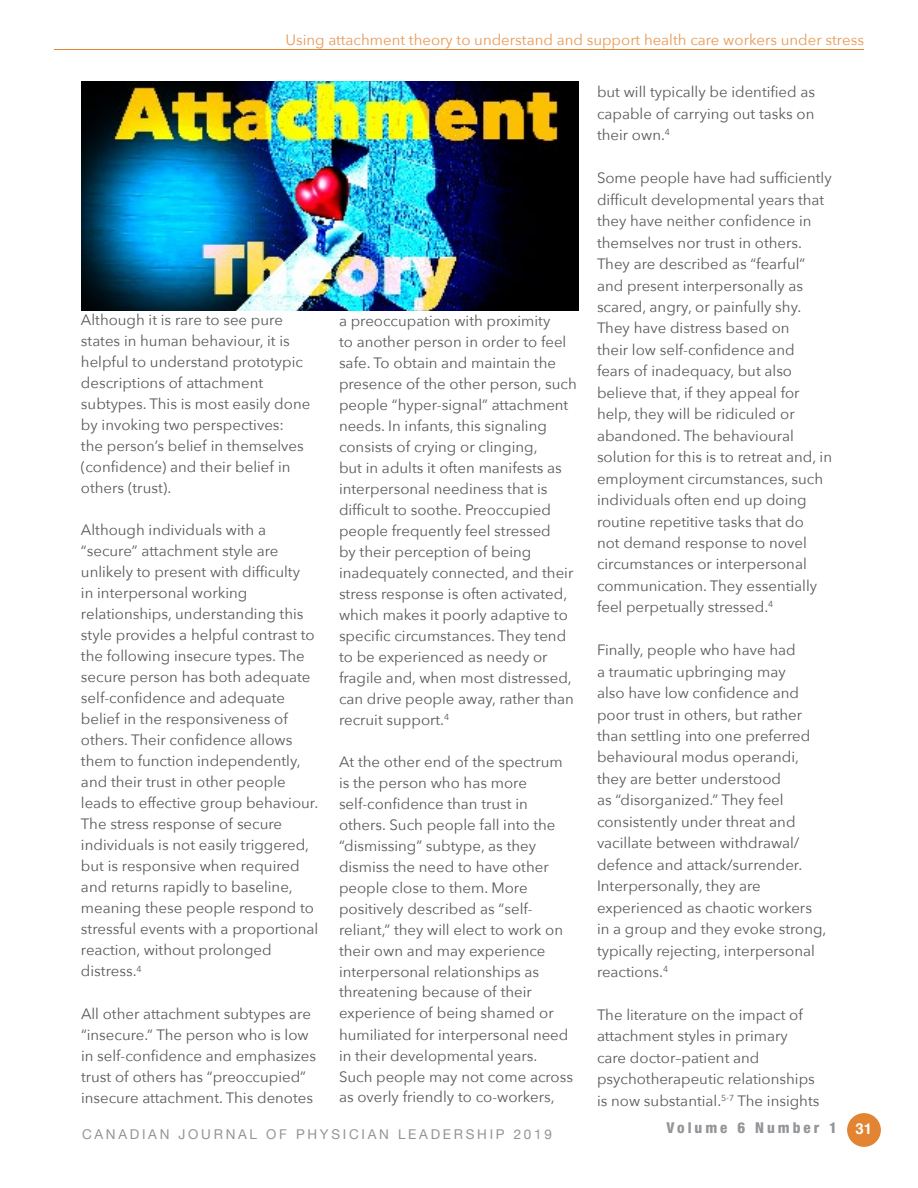
<style>
.page{position:relative;width:918px;height:1188px;background:#fff}
.page>*{position:absolute;margin:0;border:0;box-sizing:border-box;transform-origin:0 0}
.t1{font:15px/21px "Avenir Next";color:#58595b}
.t2{font:15px "Avenir Next";color:#e79956}
.t3{font:800 condensed 15px "Helvetica Neue LT Pro";letter-spacing:.2em;color:#939598}
.t4{font:13.5px "Helvetica Neue";letter-spacing:.2em;color:#939598}
.s1{font-family:"Helvetica";font-weight:700;font-stretch:normal;color:#fff}
</style>
<div class="page">
<div style="left:847px;top:1113px;width:34px;height:34px;background:#e28431;border-radius:50%"></div>
<hr style="left:54px;top:49px;width:810px;height:1px;background:#e28431">
<img style="left:81px;top:81px;width:498px;height:229px">
<p class="t2" style="left:285px;top:27px;width:580px">Using attachment theory to understand and support health care workers under stress</p>
<p class="t1" style="left:81px;top:309px;width:231px">Although it is rare to see pure states in human behaviour, it is helpful to understand prototypic descriptions of attachment subtypes. This is most easily done by invoking two perspectives:<br>the person’s belief in themselves (confidence) and their belief in others (trust).</p>
<p class="t1" style="left:81px;top:519px;width:239px">Although individuals with a “secure” attachment style are unlikely to present with difficulty<br>in interpersonal working relationships, understanding this style provides a helpful contrast to the following insecure types. The secure person has both adequate self-confidence and adequate belief in the responsiveness of others. Their confidence allows them to function independently, and their trust in other people leads to effective group behaviour.<br>The stress response of secure individuals is not easily triggered, but is responsive when required and returns rapidly to baseline, meaning these people respond to stressful events with a proportional reaction, without prolonged distress.<sup>4</sup></p>
<p class="t1" style="left:81px;top:1002px;width:237px">All other attachment subtypes are “insecure.” The person who is low in self-confidence and emphasizes trust of others has “preoccupied” insecure attachment. This denotes</p>
<p class="t1" style="left:339px;top:309px;width:239px">a preoccupation with proximity<br>to another person in order to feel safe. To obtain and maintain the presence of the other person, such people “hyper-signal” attachment needs. In infants, this signaling consists of crying or clinging,<br>but in adults it often manifests as interpersonal neediness that is difficult to soothe. Preoccupied people frequently feel stressed<br>by their perception of being inadequately connected, and their stress response is often activated, which makes it poorly adaptive to specific circumstances. They tend to be experienced as needy or fragile and, when most distressed, can drive people away, rather than recruit support.<sup>4</sup></p>
<p class="t1" style="left:339px;top:750px;width:236px">At the other end of the spectrum is the person who has more self-confidence than trust in others. Such people fall into the “dismissing” subtype, as they dismiss the need to have other people close to them. More positively described as “self&shy;reliant,” they will elect to work on their own and may experience interpersonal relationships as threatening because of their experience of being shamed or humiliated for interpersonal need in their developmental years.<br>Such people may not come across as overly friendly to co-workers,</p>
<p class="t1" style="left:597px;top:81px;width:220px;line-height:21.5px;text-align:justify">but will typically be identified as capable of carrying out tasks on their own.<sup>4</sup></p>
<p class="t1" style="left:597px;top:167px;width:237px;line-height:21.5px">Some people have had sufficiently difficult developmental years that they have neither confidence in themselves nor trust in others.<br>They are described as “fearful” and present interpersonally as scared, angry, or painfully shy.<br>They have distress based on<br>their low self-confidence and<br>fears of inadequacy, but also believe that, if they appeal for help, they will be ridiculed or abandoned. The behavioural solution for this is to retreat and, in employment circumstances, such individuals often end up doing routine repetitive tasks that do<br>not demand response to novel circumstances or interpersonal communication. They essentially feel perpetually stressed.<sup>4</sup></p>
<p class="t1" style="left:597px;top:639px;width:231px;line-height:21.5px">Finally, people who have had<br>a traumatic upbringing may<br>also have low confidence and poor trust in others, but rather than settling into one preferred behavioural modus operandi, they are better understood<br>as “disorganized.” They feel consistently under threat and vacillate between withdrawal/ defence and attack/surrender.<br>Interpersonally, they are experienced as chaotic workers in a group and they evoke strong, typically rejecting, interpersonal reactions.<sup>4</sup></p>
<p class="t1" style="left:597px;top:1003px;width:224px;line-height:21.5px">The literature on the impact of attachment styles in primary care doctor–patient and psychotherapeutic relationships is now substantial.<sup>5-7</sup> The insights</p>
<p class="t4" style="left:82px;top:1124px;width:471px">CANADIAN JOURNAL OF PHYSICIAN LEADERSHIP 2019</p>
<p class="t3" style="left:666px;top:1119px;width:207px">Volume 6 Number 1 <span class="s1">31</span></p>
</div>
